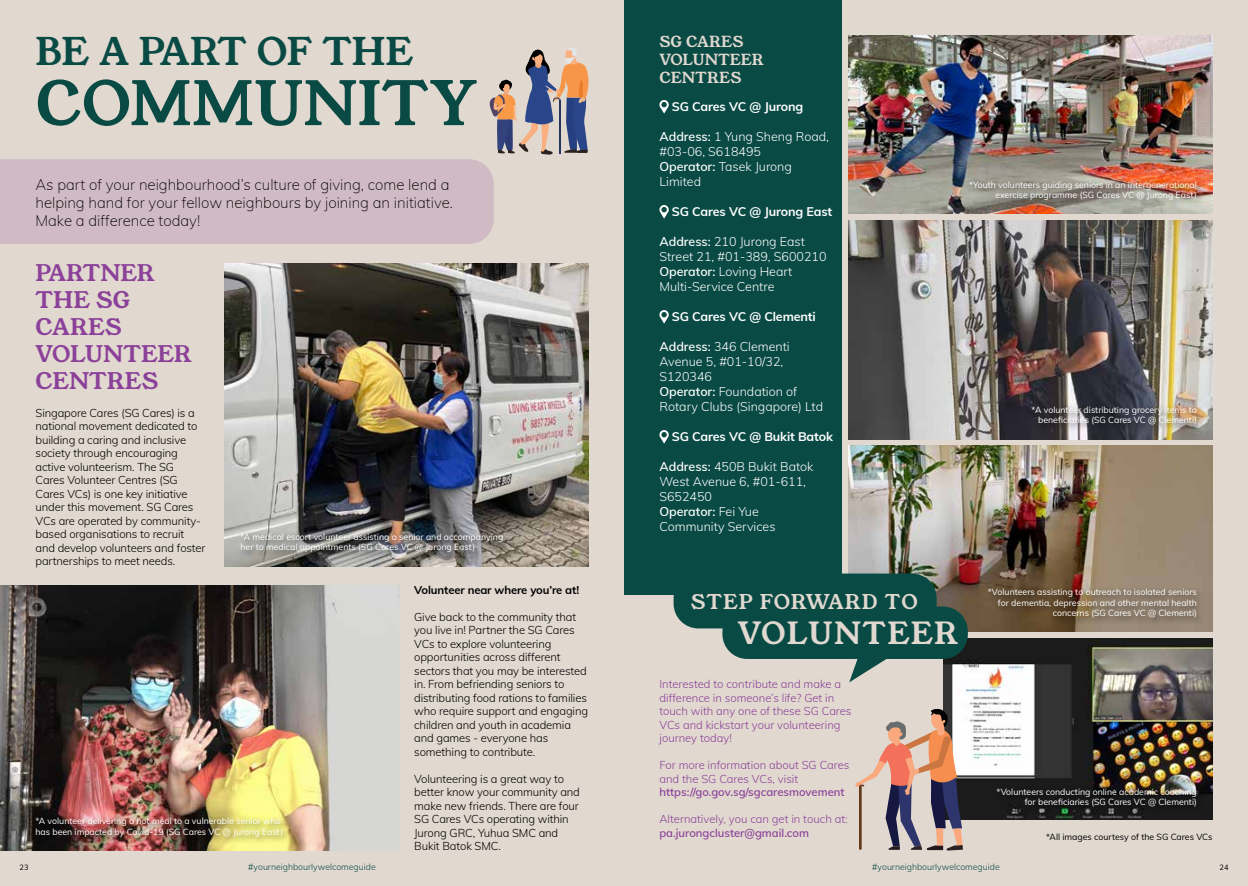
<style>
.page{position:relative;width:1248px;height:886px;background:#fff}
.page>*{position:absolute;margin:0;border:0;box-sizing:border-box;transform-origin:0 0}
.t1{font:60px "Young Serif";letter-spacing:.005em;color:#094a45}
.t2{font:37.5px "Young Serif";letter-spacing:-.025em;color:#094a45}
.t3{font:30px "Young Serif";letter-spacing:.025em;color:#e1d8cf}
.t4{font:22.5px/27px "Young Serif";letter-spacing:-.005em;color:#8b4199}
.t5{font:20px "Young Serif";letter-spacing:.035em;color:#e1d8cf}
.t6{font:200 15px/18px "Muli";color:#000}
.t7{font:15px/18px "Young Serif";color:#e1d8cf}
.t8{font:300 12.5px/15px "Muli";color:#fff}
.t9{font:700 12.5px "Muli";letter-spacing:-.01em;color:#fff}
.t10{font:300 11.25px/13.5px "Muli";letter-spacing:-.01em;color:#000}
.t11{font:300 11.25px/13.5px "Muli";color:#8b4199}
.t12{font:600 11.25px "Muli";color:#8b4199}
.t13{font:700 11.25px "Muli";letter-spacing:-.01em;color:#000}
.t14{font:8.75px/10.5px "Muli";color:#fff;text-align:right}
.t15{font:300 8.75px "Muli";color:#094a45}
.t16{font:8.75px "Muli";color:#000}
.t17{font:7.5px "Muli";color:#000}
.s1{font-weight:600}
</style>
<div class="page">
<div style="left:0;top:0;width:1247px;height:886px;background:#e1d8cf"></div>
<div style="left:624px;top:0;width:217px;height:594px;background:#094a45"></div>
<svg style="left:0;top:47px;width:589px;height:197px"></svg>
<img style="left:225px;top:263px;width:363px;height:303px">
<img style="left:0;top:585px;width:399px;height:265px">
<div style="left:32px;top:814px;width:259px;height:31px;background:#000;opacity:.75"></div>
<div style="left:237px;top:530px;width:274px;height:31px;background:#000;opacity:.75"></div>
<img style="left:848px;top:35px;width:364px;height:178px">
<img style="left:848px;top:220px;width:364px;height:219px">
<img style="left:848px;top:446px;width:364px;height:186px">
<img style="left:943px;top:638px;width:269px;height:181px">
<div style="left:722px;top:606px;width:245px;height:53px;background:#094a45;border-radius:25px"></div>
<svg style="left:849px;top:659px;width:37px;height:23px"></svg>
<div style="left:673px;top:573px;width:263px;height:55px;background:#094a45;border-radius:25px"></div>
<svg style="left:855px;top:708px;width:107px;height:142px"></svg>
<div style="left:965px;top:177px;width:240px;height:32px;background:#000;opacity:.75"></div>
<div style="left:1028px;top:402px;width:177px;height:32px;background:#000;opacity:.75"></div>
<div style="left:984px;top:585px;width:220px;height:42px;background:#000;opacity:.75"></div>
<img style="left:993px;top:784px;width:212px;height:32px">
<svg style="left:659px;top:100px;width:9px;height:14px"></svg>
<svg style="left:659px;top:205px;width:9px;height:14px"></svg>
<svg style="left:659px;top:310px;width:9px;height:14px"></svg>
<svg style="left:659px;top:430px;width:9px;height:14px"></svg>
<h2 class="t2" style="left:36px;top:26px;width:380px">BE A PART OF THE</h2>
<h1 class="t1" style="left:36px;top:62px;width:443px">COMMUNITY</h1>
<h3 class="t6" style="left:35px;top:175px;width:419px">As part of your neighbourhood’s culture of giving, come lend a helping hand for your fellow neighbours by joining an initiative.<br>Make a difference today!</h3>
<h3 class="t4" style="left:36px;top:260px;width:158px">PARTNER<br>THE SG<br>CARES<br>VOLUNTEER<br>CENTRES</h3>
<p class="t10" style="left:36px;top:405px;width:171px">Singapore Cares (SG Cares) is a national movement dedicated to building a caring and inclusive society through encouraging active volunteerism. The SG<br>Cares Volunteer Centres (SG<br>Cares VCs) is one key initiative under this movement. SG Cares<br>VCs are operated by community&shy;based organisations to recruit and develop volunteers and foster partnerships to meet needs.</p>
<p class="t14" style="left:240px;top:531px;width:264px;text-align:left">*A medical escort volunteer assisting a senior and accompanying her to medical appointments (SG Cares VC @ Jurong East)</p>
<p class="t14" style="left:35px;top:815px;width:249px;text-align:left">*A volunteer delivering a hot meal to a vulnerable senior who has been impacted by Covid-19 (SG Cares VC @ Jurong East)</p>
<p class="t13" style="left:414px;top:581px;width:166px">Volunteer near where you’re at!</p>
<p class="t10" style="left:414px;top:609px;width:175px">Give back to the community that you live in! Partner the SG Cares<br>VCs to explore volunteering opportunities across different sectors that you may be interested in. From befriending seniors to distributing food rations to families who require support and engaging children and youth in academia and games - everyone has something to contribute.</p>
<p class="t10" style="left:414px;top:771px;width:167px">Volunteering is a great way to better know your community and make new friends. There are four<br>SG Cares VCs operating within<br>Jurong GRC, Yuhua SMC and<br>Bukit Batok SMC.</p>
<h3 class="t7" style="left:659px;top:33px;width:106px">SG CARES<br>VOLUNTEER<br>CENTRES</h3>
<p class="t9" style="left:672px;top:97px;width:133px">SG Cares VC @ Jurong</p>
<p class="t8" style="left:659px;top:128px;width:171px"><span class="s1">Address:</span> 1 Yung Sheng Road, #03-06, S618495<br><span class="s1">Operator:</span> Tasek Jurong<br>Limited</p>
<p class="t9" style="left:672px;top:202px;width:162px">SG Cares VC @ Jurong East</p>
<p class="t8" style="left:659px;top:233px;width:169px"><span class="s1">Address:</span> 210 Jurong East<br>Street 21, #01-389, S600210<br><span class="s1">Operator:</span> Loving Heart<br>Multi-Service Centre</p>
<p class="t9" style="left:672px;top:307px;width:145px">SG Cares VC @ Clementi</p>
<p class="t8" style="left:659px;top:338px;width:165px"><span class="s1">Address:</span> 346 Clementi<br>Avenue 5, #01-10/32,<br>S120346<br><span class="s1">Operator:</span> Foundation of<br>Rotary Clubs (Singapore) Ltd</p>
<p class="t9" style="left:672px;top:427px;width:162px">SG Cares VC @ Bukit Batok</p>
<p class="t8" style="left:659px;top:458px;width:156px"><span class="s1">Address:</span> 450B Bukit Batok<br>West Avenue 6, #01-611,<br>S652450<br><span class="s1">Operator:</span> Fei Yue<br>Community Services</p>
<p class="t14" style="left:968px;top:179px;width:229px">*Youth volunteers guiding seniors in an intergenerational exercise programme (SG Cares VC @ Jurong East)</p>
<p class="t14" style="left:1031px;top:404px;width:167px">*A volunteer distributing grocery items to beneficiaries (SG Cares VC @ Clementi)</p>
<h3 class="t5" style="left:691px;top:588px;width:228px">STEP FORWARD TO</h3>
<h3 class="t3" style="left:737px;top:613px;width:222px">VOLUNTEER</h3>
<p class="t11" style="left:659px;top:677px;width:193px">Interested to contribute and make a difference in someone’s life? Get in touch with any one of these SG Cares<br>VCs and kickstart your volunteering journey today!</p>
<p class="t11" style="left:659px;top:758px;width:191px">For more information about SG Cares and the SG Cares VCs, visit</p>
<p class="t12" style="left:659px;top:784px;width:187px">https://go.gov.sg/sgcaresmovement</p>
<p class="t11" style="left:659px;top:812px;width:190px">Alternatively, you can get in touch at:</p>
<p class="t12" style="left:659px;top:824px;width:151px">pa.jurongcluster@gmail.com</p>
<p class="t14" style="left:987px;top:586px;width:210px">*Volunteers assisting to outreach to isolated seniors for dementia, depression and other mental health concerns (SG Cares VC @ Clementi)</p>
<p class="t14" style="left:996px;top:786px;width:202px">*Volunteers conducting online academic coaching for beneficiaries (SG Cares VC @ Clementi)</p>
<p class="t16" style="left:1046px;top:830px;width:168px">*All images courtesy of the SG Cares VCs</p>
<p class="t17" style="left:20px;top:862px;width:11px">23</p>
<p class="t15" style="left:248px;top:860px;width:129px">#yourneighbourlywelcomeguide</p>
<p class="t15" style="left:872px;top:860px;width:129px">#yourneighbourlywelcomeguide</p>
<p class="t17" style="left:1219px;top:862px;width:10px">24</p>
</div>
